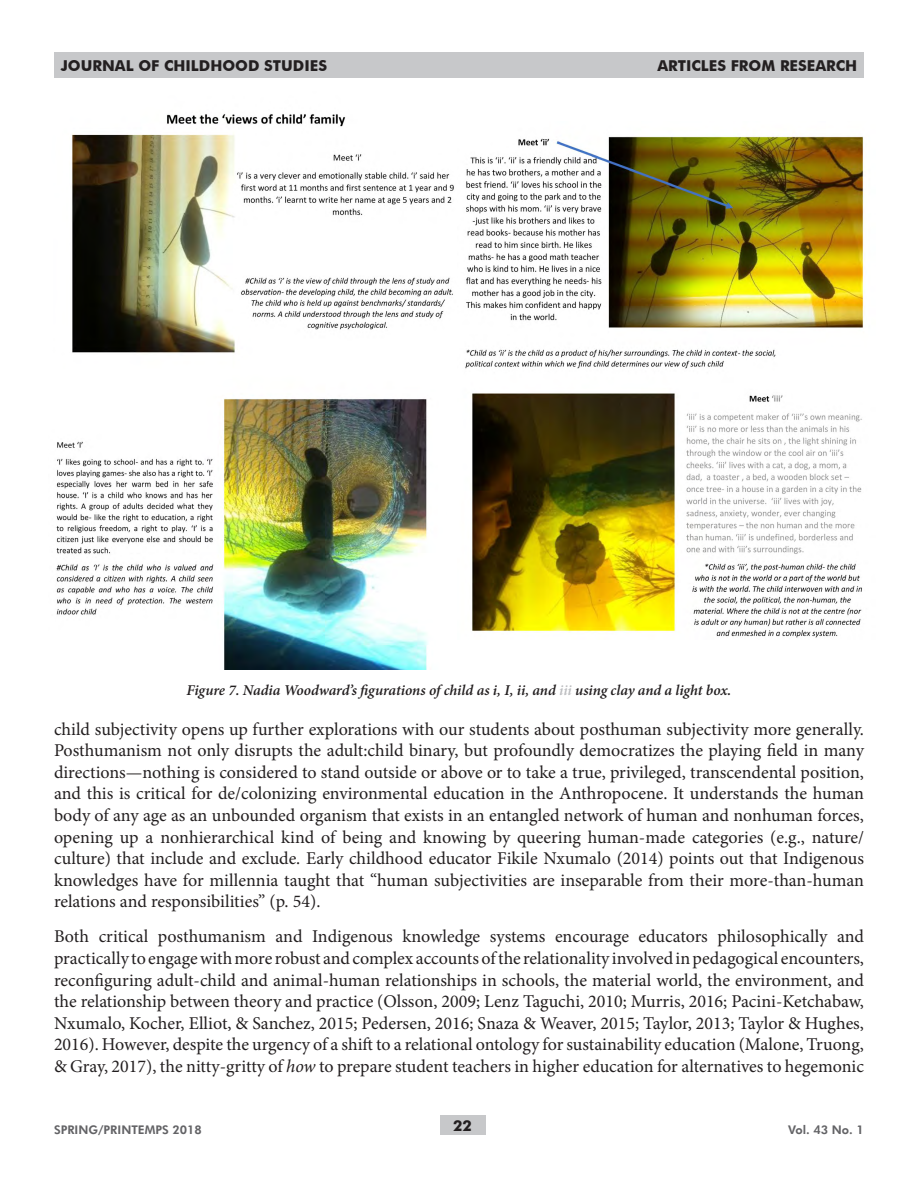
<style>
.page{position:relative;width:918px;height:1188px;background:#fff}
.page>*{position:absolute;margin:0;border:0;box-sizing:border-box;transform-origin:0 0}
.t1{font:18px/21.6px "Minion Pro";letter-spacing:-.005em;color:#231f20;text-align:justify}
.t2{font:italic 600 15px "Minion Pro";letter-spacing:-.01em;color:#231f20}
.t3{font:700 15px "Futura BT";color:#231f20}
.t4{font:800 12px "Futura BT";color:#636366}
.s1{color:#bcbdc0}
.s2{font-style:italic}
</style>
<div class="page">
<div style="left:440px;top:1116px;width:45px;height:19px;background:#c7c8ca"></div>
<div style="left:54px;top:52px;width:810px;height:26px;background:#c7c8ca"></div>
<img style="left:56px;top:114px;width:398px;height:555px">
<img style="left:465px;top:136px;width:398px;height:502px">
<p class="t3" style="left:61px;top:57px;width:268px">JOURNAL OF CHILDHOOD STUDIES</p>
<p class="t3" style="left:657px;top:57px;width:201px">ARTICLES FROM RESEARCH</p>
<p class="t2" style="left:187px;top:680px;width:546px">Figure 7. Nadia Woodward’s figurations of child as i, I, ii, and <span class="s1">iii</span> using clay and a light box.</p>
<p class="t1" style="left:54px;top:718px;width:812px">child subjectivity opens up further explorations with our students about posthuman subjectivity more generally.<br>Posthumanism not only disrupts the adult:child binary, but profoundly democratizes the playing field in many directions—nothing is considered to stand outside or above or to take a true, privileged, transcendental position, and this is critical for de/colonizing environmental education in the Anthropocene. It understands the human body of any age as an unbounded organism that exists in an entangled network of human and nonhuman forces, opening up a nonhierarchical kind of being and knowing by queering human-made categories (e.g., nature/ culture) that include and exclude. Early childhood educator Fikile Nxumalo (2014) points out that Indigenous knowledges have for millennia taught that “human subjectivities are inseparable from their more-than-human relations and responsibilities” (p. 54).</p>
<p class="t1" style="left:54px;top:926px;width:812px">Both critical posthumanism and Indigenous knowledge systems encourage educators philosophically and practically to engage with more robust and complex accounts of the relationality involved in pedagogical encounters, reconfiguring adult-child and animal-human relationships in schools, the material world, the environment, and the relationship between theory and practice (Olsson, 2009; Lenz Taguchi, 2010; Murris, 2016; Pacini-Ketchabaw, Nxumalo, Kocher, Elliot, &amp; Sanchez, 2015; Pedersen, 2016; Snaza &amp; Weaver, 2015; Taylor, 2013; Taylor &amp; Hughes, 2016). However, despite the urgency of a shift to a relational ontology for sustainability education (Malone, Truong, &amp; Gray, 2017), the nitty-gritty of <span class="s2">how</span> to prepare student teachers in higher education for alternatives to hegemonic</p>
<p class="t4" style="left:54px;top:1122px;width:149px">SPRING/PRINTEMPS 2018</p>
<p class="t3" style="left:453px;top:1117px;width:20px">22</p>
<p class="t4" style="left:788px;top:1122px;width:77px">Vol. 43 No. 1</p>
</div>
